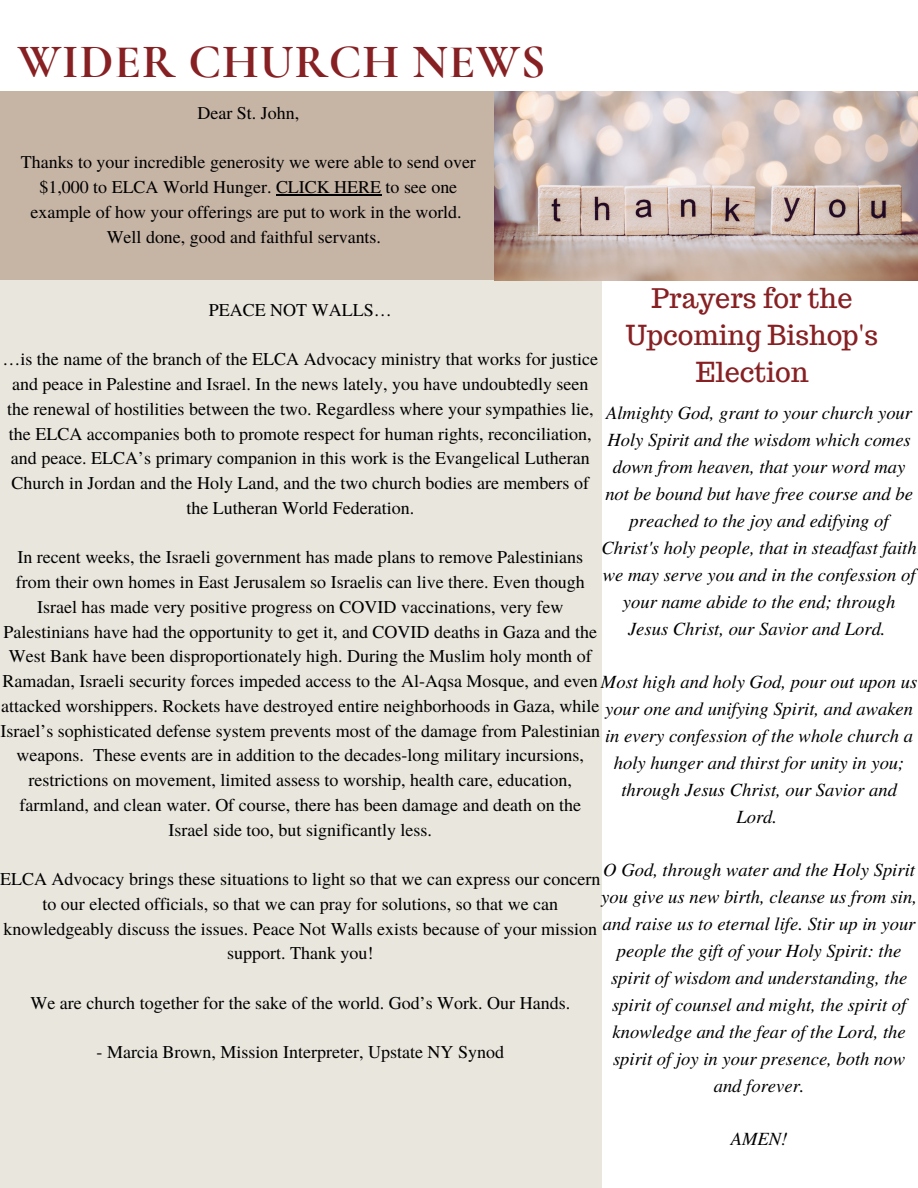
<style>
.page{position:relative;width:918px;height:1188px;background:#fff}
.page>*{position:absolute;margin:0;border:0;box-sizing:border-box;transform-origin:0 0}
.t1{font:700 48px "Cormorant Garamond";letter-spacing:.02em;color:#872023}
.t2{font:27px/37.2px "Trocchi";color:#872023;text-align:center}
.t3{font:italic 18.6px/27px "Te X Gyre Termes";color:#000;text-align:center}
.t4{font:18px/24.8px "Te X Gyre Termes";color:#000;text-align:center}
.s1{font-style:italic;font-size:18.6px}
</style>
<div class="page">
<div style="left:0;top:92px;width:505px;height:189px;background:#c6b4a5"></div>
<div style="left:0;top:281px;width:602px;height:907px;background:#e9e6dd"></div>
<img style="left:495px;top:92px;width:423px;height:189px">
<hr style="left:276px;top:194px;width:105px;height:1px;background:#000">
<p class="t1" style="left:18px;top:33px;width:529px">WIDER CHURCH NEWS</p>
<p class="t4" style="left:198px;top:100px;width:103px">Dear St. John,</p>
<p class="t4" style="left:21px;top:149px;width:457px">Thanks to your incredible generosity we were able to send over $1,000 to ELCA World Hunger. CLICK HERE to see one example of how your offerings are put to work in the world.</p>
<p class="t4" style="left:107px;top:223px;width:276px">Well done, good and faithful servants.</p>
<p class="t2" style="left:626px;top:279px;width:254px">Prayers for the<br>Upcoming Bishop's<br>Election</p>
<p class="t3" style="left:602px;top:398px;width:317px">Almighty God, grant to your church your Holy Spirit and the wisdom which comes down from heaven, that your word may not be bound but have free course and be preached to the joy and edifying of Christ's holy people, that in steadfast faith we may serve you and in the confession of your name abide to the end; through Jesus Christ, our Savior and Lord.</p>
<p class="t4" style="left:209px;top:296px;width:184px">PEACE NOT WALLS…</p>
<p class="t4" style="left:2px;top:346px;width:597px">…is the name of the branch of the ELCA Advocacy ministry that works for justice and peace in Palestine and Israel. In the news lately, you have undoubtedly seen the renewal of hostilities between the two. Regardless where your sympathies lie, the ELCA accompanies both to promote respect for human rights, reconciliation, and peace. ELCA’s primary companion in this work is the Evangelical Lutheran Church in Jordan and the Holy Land, and the two church bodies are members of the Lutheran World Federation.</p>
<p class="t4" style="left:17px;top:544px;width:567px">In recent weeks, the Israeli government has made plans to remove Palestinians</p>
<p class="t4" style="left:16px;top:569px;width:570px">from their own homes in East Jerusalem so Israelis can live there. Even though</p>
<p class="t4" style="left:37px;top:593px;width:528px">Israel has made very positive progress on COVID vaccinations, very few</p>
<p class="t4" style="left:4px;top:618px;width:595px">Palestinians have had the opportunity to get it, and COVID deaths in Gaza and the</p>
<p class="t4" style="left:9px;top:643px;width:584px">West Bank have been disproportionately high. During the Muslim holy month of</p>
<p class="t4" style="left:3px;top:668px;width:916px">Ramadan, Israeli security forces impeded access to the Al-Aqsa Mosque, and even <span class="s1">Most high and holy God, pour out upon us</span></p>
<p class="t4" style="left:1px;top:692px;width:600px">attacked worshippers. Rockets have destroyed entire neighborhoods in Gaza, while</p>
<p class="t4" style="left:0;top:717px;width:601px">Israel’s sophisticated defense system prevents most of the damage from Palestinian</p>
<p class="t4" style="left:17px;top:742px;width:569px">weapons. These events are in addition to the decades-long military incursions,</p>
<p class="t4" style="left:29px;top:767px;width:545px">restrictions on movement, limited assess to worship, health care, education,</p>
<p class="t4" style="left:19px;top:791px;width:563px">farmland, and clean water. Of course, there has been damage and death on the</p>
<p class="t4" style="left:169px;top:816px;width:265px">Israel side too, but significantly less.</p>
<p class="t4" style="left:0;top:866px;width:602px">ELCA Advocacy brings these situations to light so that we can express our concern to our elected officials, so that we can pray for solutions, so that we can knowledgeably discuss the issues. Peace Not Walls exists because of your mission support. Thank you!</p>
<p class="t4" style="left:30px;top:989px;width:541px">We are church together for the sake of the world. God’s Work. Our Hands.</p>
<p class="t4" style="left:97px;top:1039px;width:409px">- Marcia Brown, Mission Interpreter, Upstate NY Synod</p>
<p class="t3" style="left:605px;top:694px;width:310px">your one and unifying Spirit, and awaken in every confession of the whole church a holy hunger and thirst for unity in you; through Jesus Christ, our Savior and<br>Lord.</p>
<p class="t3" style="left:601px;top:855px;width:317px">O God, through water and the Holy Spirit you give us new birth, cleanse us from sin, and raise us to eternal life. Stir up in your people the gift of your Holy Spirit: the spirit of wisdom and understanding, the spirit of counsel and might, the spirit of knowledge and the fear of the Lord, the spirit of joy in your presence, both now and forever.</p>
<p class="t3" style="left:731px;top:1124px;width:58px">AMEN!</p>
</div>
